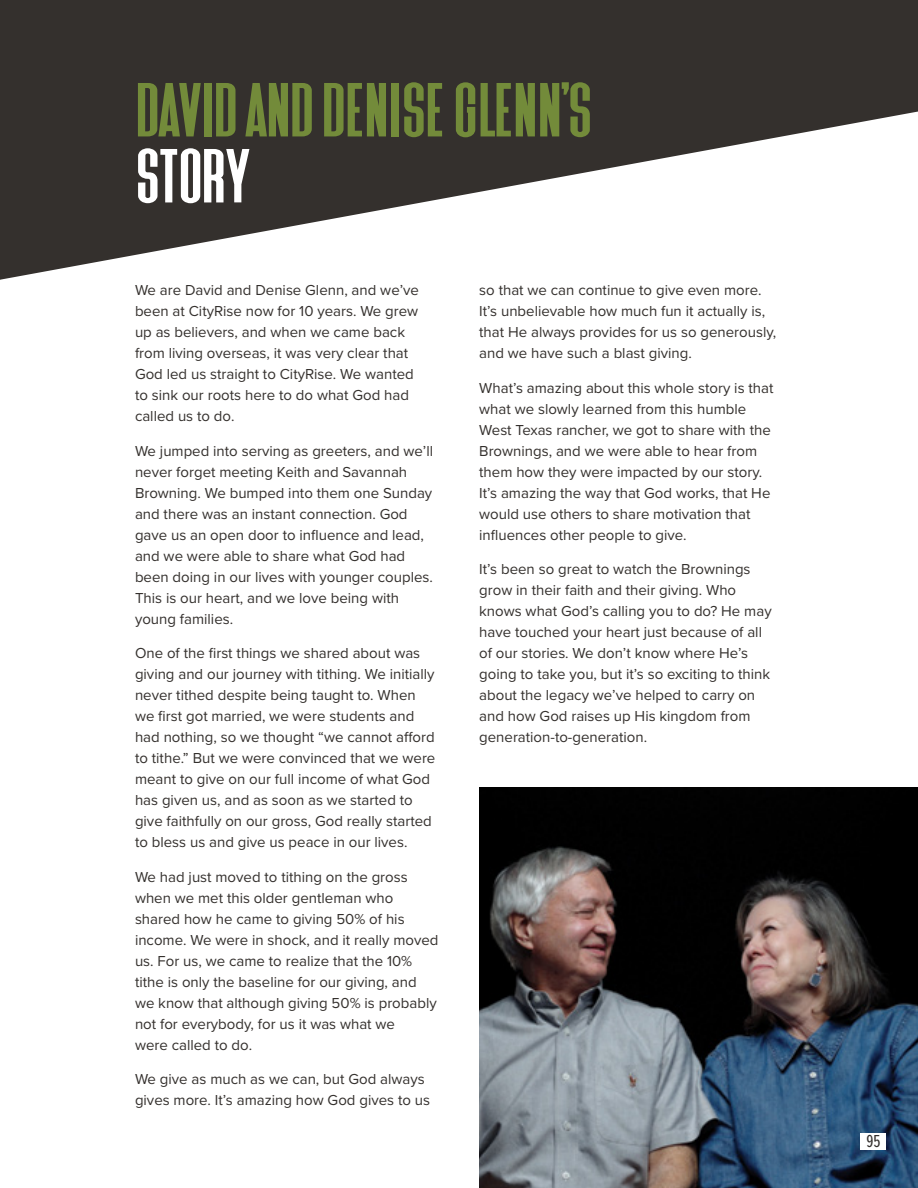
<style>
.page{position:relative;width:918px;height:1188px;background:#fff}
.page>*{position:absolute;margin:0;border:0;box-sizing:border-box;transform-origin:0 0}
.Sermon_Big_Title{font:58.5px/66px "Triester Sans";letter-spacing:-.04em;color:#738b3a}
.t1{font:18px "Proxima Nova Ex Cn";color:#34302d}
.Text{font:15px/21px "Proxima Nova";color:#34302d}
.s1{color:#fff}
</style>
<div class="page">
<svg style="left:0;top:0;width:918px;height:280px;fill:#34302d"></svg>
<img style="left:480px;top:787px;width:438px;height:401px">
<div style="left:861px;top:1133px;width:25px;height:17px;background:#fff"></div>
<p class="Sermon_Big_Title" style="left:135px;top:78px;width:459px">DAVID AND DENISE GLENN’S<br><span class="s1">STORY</span></p>
<p class="Text" style="left:135px;top:279px;width:285px">We are David and Denise Glenn, and we’ve been at CityRise now for 10 years. We grew up as believers, and when we came back from living overseas, it was very clear that God led us straight to CityRise. We wanted to sink our roots here to do what God had called us to do.</p>
<p class="Text" style="left:135px;top:440px;width:300px">We jumped into serving as greeters, and we’ll never forget meeting Keith and Savannah Browning. We bumped into them one Sunday and there was an instant connection. God gave us an open door to influence and lead, and we were able to share what God had been doing in our lives with younger couples.<br>This is our heart, and we love being with young families.</p>
<p class="Text" style="left:135px;top:642px;width:302px">One of the first things we shared about was giving and our journey with tithing. We initially never tithed despite being taught to. When we first got married, we were students and had nothing, so we thought “we cannot afford to tithe.” But we were convinced that we were meant to give on our full income of what God has given us, and as soon as we started to give faithfully on our gross, God really started to bless us and give us peace in our lives.</p>
<p class="Text" style="left:135px;top:866px;width:305px">We had just moved to tithing on the gross when we met this older gentleman who shared how he came to giving 50% of his income. We were in shock, and it really moved us. For us, we came to realize that the 10% tithe is only the baseline for our giving, and we know that although giving 50% is probably not for everybody, for us it was what we<br>were called to do.</p>
<p class="Text" style="left:135px;top:1068px;width:297px">We give as much as we can, but God always gives more. It’s amazing how God gives to us</p>
<p class="Text" style="left:479px;top:279px;width:299px">so that we can continue to give even more.<br>It’s unbelievable how much fun it actually is, that He always provides for us so generously, and we have such a blast giving.</p>
<p class="Text" style="left:479px;top:377px;width:296px">What’s amazing about this whole story is that what we slowly learned from this humble West Texas rancher, we got to share with the Brownings, and we were able to hear from them how they were impacted by our story.<br>It’s amazing the way that God works, that He would use others to share motivation that influences other people to give.</p>
<p class="Text" style="left:479px;top:558px;width:294px">It’s been so great to watch the Brownings grow in their faith and their giving. Who knows what God’s calling you to do? He may have touched your heart just because of all of our stories. We don’t know where He’s going to take you, but it’s so exciting to think about the legacy we’ve helped to carry on and how God raises up His kingdom from generation-to-generation.</p>
<p class="t1" style="left:866px;top:1128px;width:16px">95</p>
</div>
